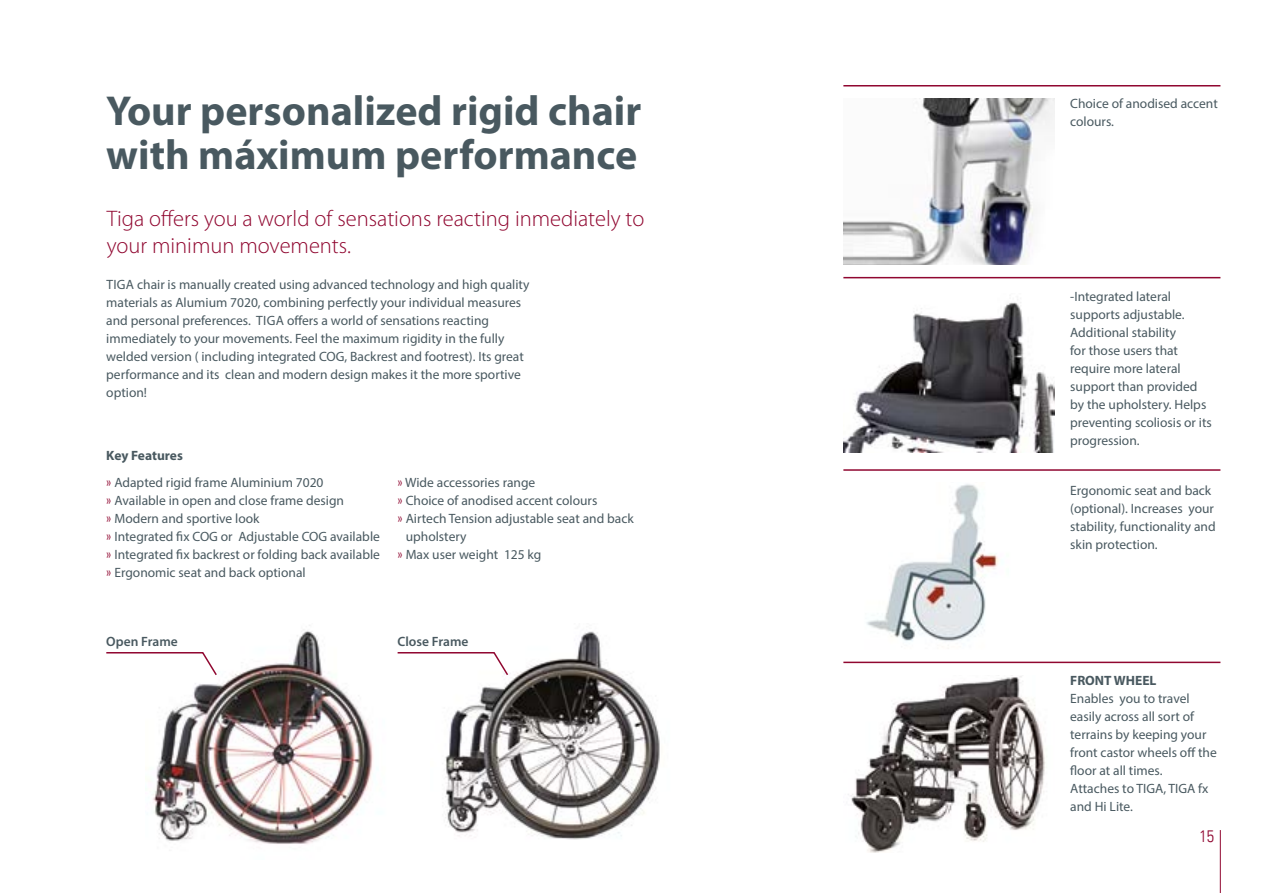
<style>
.page{position:relative;width:1263px;height:893px;background:#fff}
.page>*{position:absolute;margin:0;border:0;box-sizing:border-box;transform-origin:0 0}
.t1{font:700 42px/43.5px "Myriad Pro";color:#495960}
.t2{font:300 22.5px/27px "Myriad Pro";color:#900730}
.t3{font:16.5px "Univers Com 47 Light Cond";color:#900730}
.t4{font:13.5px/18px "Myriad Pro";color:#495960}
.t5{font:600 13.5px "Myriad Pro";color:#495960}
.t6{font:700 13.5px "Myriad Pro";color:#495960}
.s1{font-weight:700}
.s2{font-family:"Univers Com 47 Light Cond";color:#900730}
</style>
<div class="page">
<hr style="left:1220px;top:830px;width:1px;height:63px;background:#900730">
<img style="left:843px;top:98px;width:211px;height:167px">
<hr style="left:843px;top:469px;width:377px;height:2px;background:#900730">
<img style="left:848px;top:675px;width:197px;height:177px">
<hr style="left:843px;top:662px;width:377px;height:1px;background:#900730">
<img style="left:843px;top:299px;width:211px;height:154px">
<hr style="left:843px;top:277px;width:377px;height:1px;background:#900730">
<hr style="left:843px;top:85px;width:377px;height:2px;background:#900730">
<img style="left:445px;top:631px;width:215px;height:209px">
<img style="left:153px;top:625px;width:220px;height:219px">
<svg style="left:106px;top:651px;width:112px;height:26px"></svg>
<svg style="left:397px;top:651px;width:113px;height:26px"></svg>
<img style="left:866px;top:484px;width:133px;height:165px">
<h1 class="t1" style="left:106px;top:88px;width:536px">Your personalized rigid chair with máximum performance</h1>
<h2 class="t2" style="left:107px;top:205px;width:539px">Tiga offers you a world of sensations reacting inmediately to your minimun movements.</h2>
<p class="t4" style="left:106px;top:275px;width:425px">TIGA chair is manually created using advanced technology and high quality materials as Alumium 7020, combining perfectly your individual measures and personal preferences. TIGA offers a world of sensations reacting immediately to your movements. Feel the maximum rigidity in the fully welded version ( including integrated COG, Backrest and footrest). Its great performance and its clean and modern design makes it the more sportive option!</p>
<p class="t4" style="left:106px;top:442px;width:219px;line-height:26.5px"><span class="s1">Key Features<br></span><span class="s2">»</span> Adapted rigid frame Aluminium 7020</p>
<p class="t4" style="left:106px;top:491px;width:275px"><span class="s2">»</span> Available in open and close frame design<br><span class="s2">»</span> Modern and sportive look<br><span class="s2">»</span> Integrated fix COG or Adjustable COG available <span class="s2">»</span> Integrated fix backrest or folding back available <span class="s2">»</span> Ergonomic seat and back optional</p>
<p class="t4" style="left:398px;top:473px;width:139px"><span class="s2">»</span> Wide accessories range</p>
<p class="t4" style="left:398px;top:491px;width:201px"><span class="s2">»</span> Choice of anodised accent colours</p>
<p class="t4" style="left:398px;top:509px;width:238px"><span class="s2">»</span> Airtech Tension adjustable seat and back</p>
<p class="t4" style="left:406px;top:527px;width:62px">upholstery</p>
<p class="t4" style="left:398px;top:545px;width:145px"><span class="s2">»</span> Max user weight 125 kg</p>
<p class="t5" style="left:106px;top:633px;width:73px">Open Frame</p>
<p class="t5" style="left:397px;top:633px;width:72px">Close Frame</p>
<p class="t4" style="left:1070px;top:94px;width:149px">Choice of anodised accent colours.</p>
<p class="t4" style="left:1070px;top:287px;width:143px">-Integrated lateral supports adjustable.<br>Additional stability<br>for those users that require more lateral support than provided by the upholstery. Helps preventing scoliosis or its progression.</p>
<p class="t4" style="left:1070px;top:481px;width:147px">Ergonomic seat and back (optional). Increases your stability, functionality and skin protection.</p>
<p class="t6" style="left:1070px;top:672px;width:88px">FRONT WHEEL</p>
<p class="t4" style="left:1070px;top:689px;width:148px">Enables you to travel easily across all sort of terrains by keeping your front castor wheels off the floor at all times.<br>Attaches to TIGA, TIGA fx and Hi Lite.</p>
<p class="t3" style="left:1199px;top:826px;width:16px">15</p>
</div>
